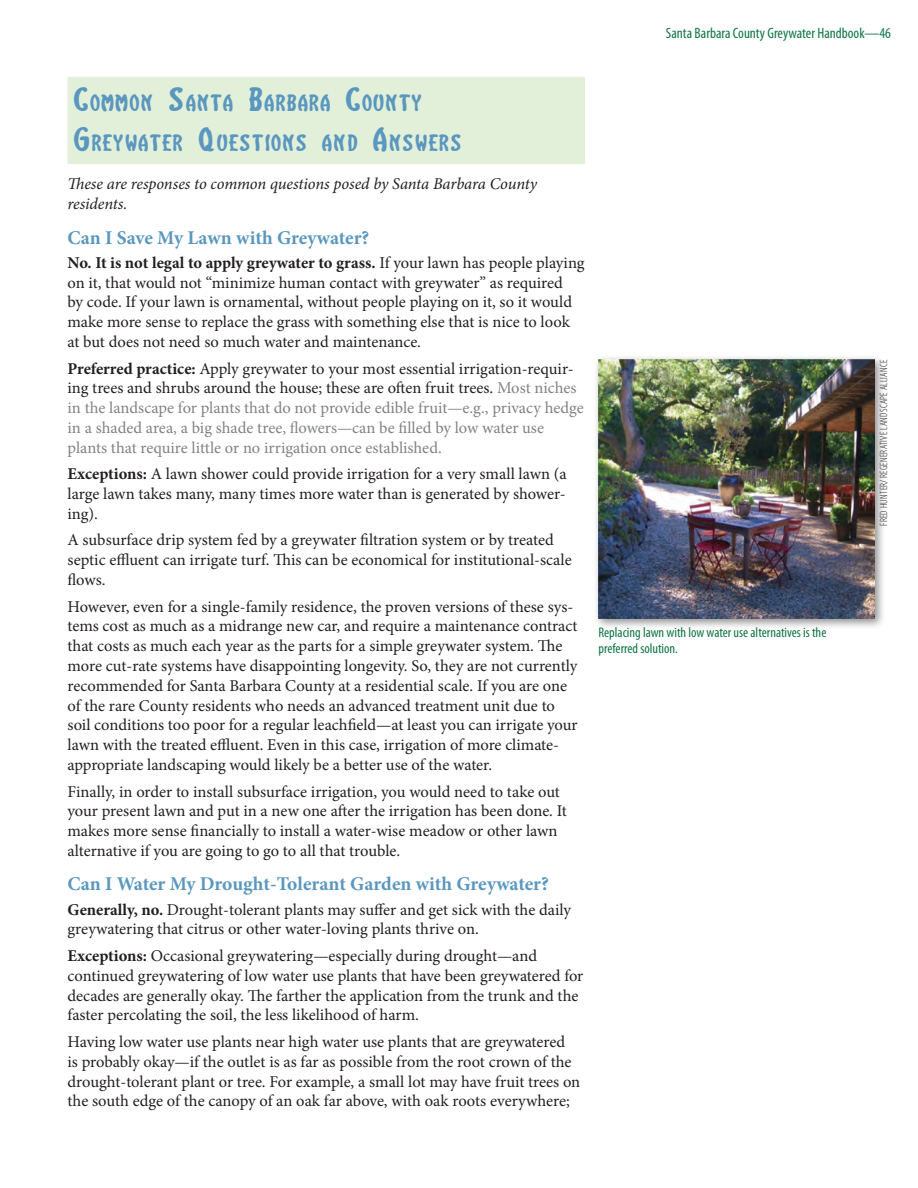
<style>
.page{position:relative;width:918px;height:1188px;background:#fff}
.page>*{position:absolute;margin:0;border:0;box-sizing:border-box;transform-origin:0 0}
.Heading_1{font:26.25px/40.5px "Santa Barbara Streets";color:#5a97bf;scale:1.2 1}
.Heading_3{font:700 19.5px "Minion Pro";letter-spacing:-.005em;color:#5a97bf}
.t1{font:16.5px/19.8px "Minion Pro";color:#231f20}
.t2{font:16.5px/19.8px "Minion Pro";color:#808285}
.textsectionintro{font:italic 16.5px/19.8px "Minion Pro";letter-spacing:-.01em;color:#231f20}
.t3{font:condensed 15px "Myriad Pro";color:#107546}
.imgtext{font:condensed 14.1px/15.1px "Myriad Pro";color:#107546}
.imgcredit{font:300 condensed 10.5px "Myriad Pro";letter-spacing:.02em;color:#231f20}
.s1{font-size:37.5px}
.s2{font-weight:700}
.s3{font-weight:700;color:#231f20}
.s4{color:#231f20}
</style>
<div class="page">
<div style="left:68px;top:77px;width:517px;height:45px;background:#e2f0da"></div>
<div style="left:68px;top:119px;width:517px;height:45px;background:#e2f0da"></div>
<div style="left:593px;top:355px;width:293px;height:275px;background:#231f20;opacity:.5"></div>
<img style="left:599px;top:360px;width:276px;height:259px">
<p class="t3" style="left:666px;top:24px;width:227px">Santa Barbara County Greywater Handbook—46</p>
<p class="Heading_1" style="left:73px;top:84px;width:323px"><span class="s1">C</span>OMMON <span class="s1">S</span>ANTA <span class="s1">B</span>ARBARA <span class="s1">C</span>OUNTY<br><span class="s1">G</span>REYWATER <span class="s1">Q</span>UESTIONS AND <span class="s1">A</span>NSWERS</p>
<p class="textsectionintro" style="left:68px;top:174px;width:471px">These are responses to common questions posed by Santa Barbara County residents.</p>
<p class="Heading_3" style="left:68px;top:224px;width:303px">Can I Save My Lawn with Greywater?</p>
<p class="t1" style="left:68px;top:253px;width:519px"><span class="s2">No. It is not legal to apply greywater to grass.</span> If your lawn has people playing on it, that would not “minimize human contact with greywater” as required<br>by code. If your lawn is ornamental, without people playing on it, so it would make more sense to replace the grass with something else that is nice to look at but does not need so much water and maintenance.</p>
<p class="t2" style="left:68px;top:358px;width:518px"><span class="s3">Preferred practice:</span> <span class="s4">Apply greywater to your most essential irrigation-requir&shy;ing trees and shrubs around the house; these are often fruit trees.</span> Most niches in the landscape for plants that do not provide edible fruit—e.g., privacy hedge in a shaded area, a big shade tree, flowers—can be filled by low water use plants that require little or no irrigation once established.</p>
<p class="t1" style="left:68px;top:464px;width:501px;text-align:justify"><span class="s2">Exceptions:</span> A lawn shower could provide irrigation for a very small lawn (a large lawn takes many, many times more water than is generated by shower&shy;ing).</p>
<p class="t1" style="left:68px;top:530px;width:506px">A subsurface drip system fed by a greywater filtration system or by treated septic effluent can irrigate turf. This can be economical for institutional-scale flows.</p>
<p class="t1" style="left:68px;top:596px;width:512px">However, even for a single-family residence, the proven versions of these sys&shy;tems cost as much as a midrange new car, and require a maintenance contract that costs as much each year as the parts for a simple greywater system. The more cut-rate systems have disappointing longevity. So, they are not currently recommended for Santa Barbara County at a residential scale. If you are one of the rare County residents who needs an advanced treatment unit due to soil conditions too poor for a regular leachfield—at least you can irrigate your lawn with the treated effluent. Even in this case, irrigation of more climate&shy;appropriate landscaping would likely be a better use of the water.</p>
<p class="t1" style="left:68px;top:781px;width:501px">Finally, in order to install subsurface irrigation, you would need to take out your present lawn and put in a new one after the irrigation has been done. It makes more sense financially to install a water-wise meadow or other lawn alternative if you are going to go to all that trouble.</p>
<p class="Heading_3" style="left:68px;top:871px;width:483px">Can I Water My Drought-Tolerant Garden with Greywater?</p>
<p class="t1" style="left:68px;top:900px;width:505px"><span class="s2">Generally, no.</span> Drought-tolerant plants may suffer and get sick with the daily greywatering that citrus or other water-loving plants thrive on.</p>
<p class="t1" style="left:68px;top:946px;width:517px"><span class="s2">Exceptions:</span> Occasional greywatering—especially during drought—and continued greywatering of low water use plants that have been greywatered for decades are generally okay. The farther the application from the trunk and the faster percolating the soil, the less likelihood of harm.</p>
<p class="t1" style="left:68px;top:1032px;width:514px">Having low water use plants near high water use plants that are greywatered<br>is probably okay—if the outlet is as far as possible from the root crown of the drought-tolerant plant or tree. For example, a small lot may have fruit trees on the south edge of the canopy of an oak far above, with oak roots everywhere;</p>
<p class="imgtext" style="left:598px;top:625px;width:229px">Replacing lawn with low water use alternatives is the preferred solution.</p>
<p class="imgcredit" style="left:878px;top:526px;width:168px;rotate:-90deg">FRED HUNTER/ REGENERATIVE LANDSCAPE ALLIANCE</p>
</div>
